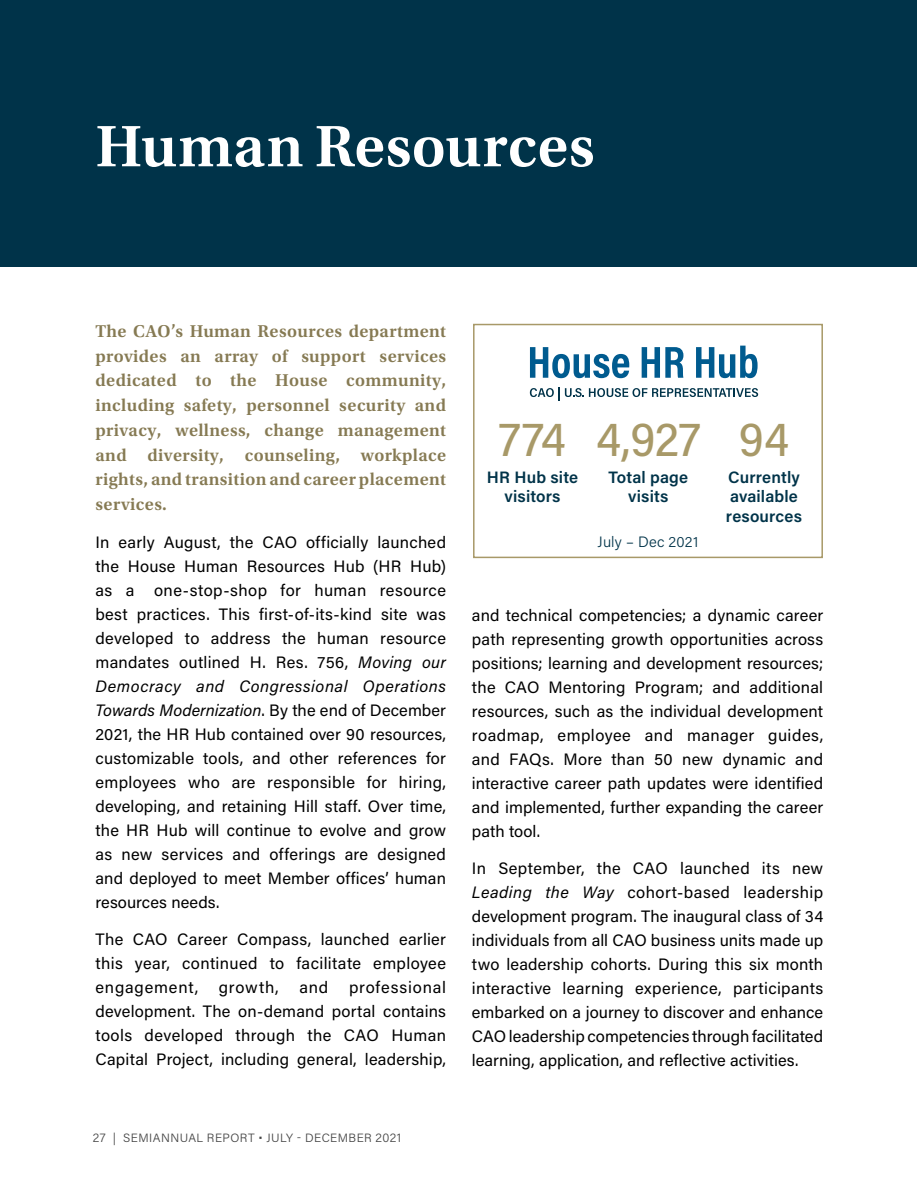
<style>
.page{position:relative;width:918px;height:1188px;background:#fff}
.page>*{position:absolute;margin:0;border:0;box-sizing:border-box;transform-origin:0 0}
.t1{font:600 61.5px "Utopia Std";letter-spacing:.005em;color:#fff}
.t2{font:500 48px "Acumin Pro Semi Cond";letter-spacing:.005em;color:#a89968}
.t3{font:600 18px/24.8px "Utopia Std";letter-spacing:.02em;color:#867a53;text-align:justify}
.t4{font:16.5px/24px "Acumin Pro";letter-spacing:.01em;color:#000;text-align:justify}
.t5{font:600 16.5px/19.5px "Acumin Pro";letter-spacing:.01em;color:#003349;text-align:center}
.t6{font:300 15px "Acumin Pro";letter-spacing:.01em;color:#003349}
.t7{font:300 12px "Acumin Pro";letter-spacing:.04em;color:#424242}
.s1{font-style:italic}
</style>
<div class="page">
<div style="left:0;top:0;width:917px;height:267px;background:#003349"></div>
<div style="left:473px;top:324px;width:350px;height:234px;background:#fff;border:2px solid #a89968"></div>
<svg style="left:530px;top:387px;width:228px;height:13px"></svg>
<svg style="left:530px;top:347px;width:99px;height:31px"></svg>
<svg style="left:642px;top:347px;width:41px;height:31px"></svg>
<svg style="left:696px;top:346px;width:62px;height:32px"></svg>
<h1 class="t1" style="left:95px;top:112px;width:501px">Human Resources</h1>
<p class="t3" style="left:95px;top:319px;width:352px">The CAO’s Human Resources department provides an array of support services dedicated to the House community, including safety, personnel security and privacy, wellness, change management and diversity, counseling, workplace rights, and transition and career placement services.</p>
<p class="t4" style="left:95px;top:529px;width:352px">In early August, the CAO officially launched the House Human Resources Hub (HR Hub) as a one-stop-shop for human resource best practices. This first-of-its-kind site was developed to address the human resource mandates outlined H. Res. 756, <span class="s1">Moving our Democracy and Congressional Operations Towards Modernization</span>. By the end of December 2021, the HR Hub contained over 90 resources, customizable tools, and other references for employees who are responsible for hiring, developing, and retaining Hill staff. Over time, the HR Hub will continue to evolve and grow as new services and offerings are designed and deployed to meet Member offices’ human resources needs.</p>
<p class="t4" style="left:95px;top:927px;width:352px">The CAO Career Compass, launched earlier this year, continued to facilitate employee engagement,</p>
<p class="t4" style="left:95px;top:975px;width:352px;text-indent:254px">professional development. The on-demand portal contains tools developed through the CAO Human Capital Project, including general, leadership,</p>
<p class="t4" style="left:219px;top:975px;width:61px">growth,</p>
<p class="t4" style="left:299px;top:975px;width:30px">and</p>
<p class="t7" style="left:93px;top:1130px;width:310px">27 | SEMIANNUAL REPORT • JULY - DECEMBER 2021</p>
<h2 class="t2" style="left:499px;top:406px;width:68px">774</h2>
<p class="t5" style="left:487px;top:466px;width:93px">HR Hub site visitors</p>
<h2 class="t2" style="left:596px;top:406px;width:106px">4,927</h2>
<p class="t5" style="left:608px;top:466px;width:81px">Total page visits</p>
<p class="t6" style="left:598px;top:532px;width:102px">July – Dec 2021</p>
<h2 class="t2" style="left:739px;top:406px;width:52px">94</h2>
<p class="t5" style="left:726px;top:466px;width:78px;text-align:left">Currently available resources</p>
<p class="t4" style="left:472px;top:602px;width:353px">and technical competencies; a dynamic career path representing growth opportunities across positions; learning and development resources; the CAO Mentoring Program; and additional resources, such as the individual development roadmap, employee and manager guides, and FAQs. More than 50 new dynamic and interactive career path updates were identified and implemented, further expanding the career path tool.</p>
<p class="t4" style="left:472px;top:856px;width:353px">In September, the CAO launched its new <span class="s1">Leading the Way</span> cohort-based leadership development program. The inaugural class of 34 individuals from all CAO business units made up two leadership cohorts. During this six month interactive learning experience, participants embarked on a journey to discover and enhance CAO leadership competencies through facilitated learning, application, and reflective activities.</p>
</div>
